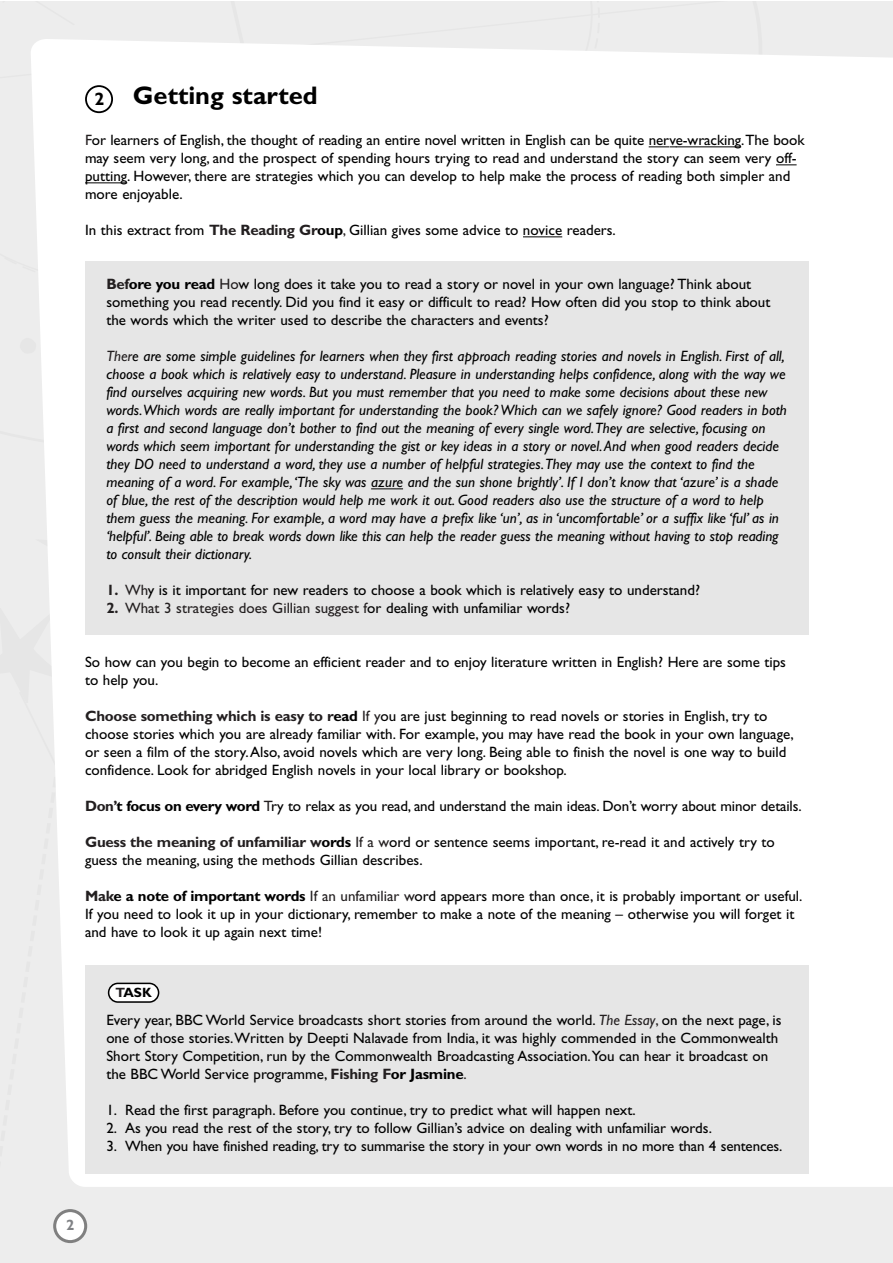
<style>
.page{position:relative;width:893px;height:1263px;background:#fff}
.page>*{position:absolute;margin:0;border:0;box-sizing:border-box;transform-origin:0 0}
.t1{font:700 25.5px "Gill Sans";color:#000}
.t2{font:700 18px "Gill Sans";color:#000}
.t3{font:15px/18px "Gill Sans";color:#000}
.t4{font:italic 15px/18px "Gill Sans";color:#000}
.t5{font:15px "Gill Sans";color:#231f20}
.t6{font:700 15px "Gill Sans";color:#808285}
.t7{font:700 13.5px "Gill Sans";color:#000}
.s1{color:#231f20}
.s2{font-weight:700;color:#231f20}
.s3{font-weight:700}
.s4{color:#000}
.s5{font-style:italic;color:#231f20}
</style>
<div class="page">
<div style="left:0;top:2px;width:892px;height:1261px;background:#ededed"></div>
<div style="left:31px;top:39px;width:861px;height:1148px;background:#fff"></div>
<svg style="left:53px;top:1209px;width:34px;height:34px"></svg>
<div style="left:85px;top:262px;width:723px;height:373px;background:#e6e6e6"></div>
<div style="left:85px;top:965px;width:723px;height:209px;background:#e6e6e6"></div>
<div style="left:587px;top:92px;width:114px;height:170px;background:#fff"></div>
<hr style="left:675px;top:146px;width:66px;height:1px;background:#000">
<svg style="left:776px;top:164px;width:20px;height:1px"></svg>
<hr style="left:85px;top:182px;width:42px;height:1px;background:#000">
<svg style="left:523px;top:236px;width:39px;height:1px"></svg>
<svg style="left:371px;top:488px;width:32px;height:1px"></svg>
<svg style="left:108px;top:983px;width:51px;height:20px"></svg>
<svg style="left:85px;top:85px;width:28px;height:28px"></svg>
<h1 class="t1" style="left:133px;top:87px;width:186px">Getting started</h1>
<p class="t3" style="left:85px;top:133px;width:721px"><span class="s1">F</span>or learners of English, the thought of reading an entire novel written in English can be quite nerve-wracking.The book may seem very long, and the prospect of spending hours trying to read and understand the story can seem very off&shy;putting. However, there are strategies which you can develop to help make the process of reading both simpler and more enjoyable.</p>
<p class="t3" style="left:85px;top:223px;width:532px">In this extract from <span class="s2">The Reading Gr</span><span class="s3">oup</span><span class="s1">,</span> Gillian gives some advice to novice readers.</p>
<p class="t2" style="left:95px;top:93px;width:11px">2</p>
<p class="t3" style="left:106px;top:277px;width:665px"><span class="s2">Bef</span><span class="s3">ore you read</span> <span class="s1">Ho</span>w long does it take you to read a story or novel in your own language? Think about something you read recently. Did you find it easy or difficult to read? How often did you stop to think about the words which the writer used to describe the characters and events?</p>
<p class="t4" style="left:106px;top:349px;width:682px"><span class="s1">Ther</span>e are some simple guidelines for learners when they first approach reading stories and novels in English. First of all, choose a book which is relatively easy to understand. Pleasure in understanding helps confidence, along with the way we find ourselves acquiring new words. But you must remember that you need to make some decisions about these new words.Which words are really important for understanding the book? Which can we safely ignore? Good readers in both a first and second language don’t bother to find out the meaning of every single word.They are selective, focusing on words which seem important for understanding the gist or key ideas in a story or novel.And when good readers decide they DO need to understand a word, they use a number of helpful strategies.They may use the context to find the meaning of a word. For example,‘The sky was azure and the sun shone brightly’. If I don’t know that ‘azure’ is a shade of blue, the rest of the description would help me work it out. Good readers also use the structure of a word to help them guess the meaning. For example, a word may have a prefix like ‘un’, as in ‘uncomfortable’ or a suffix like ‘ful’ as in ‘helpful’. Being able to break words down like this can help the reader guess the meaning without having to stop reading to consult their dictionary.</p>
<p class="t3" style="left:106px;top:583px;width:595px"><span class="s2">1.</span> <span class="s1">Wh</span>y is it important for new readers to choose a book which is relatively easy to understand?</p>
<p class="t5" style="left:106px;top:603px;width:465px"><span class="s3">2.</span> What 3 strategies does Gillian suggest f<span class="s4">or dealing with unfamiliar words?</span></p>
<p class="t3" style="left:85px;top:655px;width:702px">So how can you begin to become an efficient reader and to enjoy literature written in English? Here are some tips to help you.</p>
<p class="t3" style="left:85px;top:709px;width:710px"><span class="s2">Choose something which is easy to r</span><span class="s3">ead</span> <span class="s1">If y</span>ou are just beginning to read novels or stories in English, try to choose stories which you are already familiar with. For example, you may have read the book in your own language, or seen a film of the story.Also, avoid novels which are very long. Being able to finish the novel is one way to build confidence. Look for abridged English novels in your local library or bookshop.</p>
<p class="t3" style="left:85px;top:799px;width:718px"><span class="s2">Don’</span><span class="s3">t focus on every word</span> <span class="s1">T</span>ry to relax as you read, and understand the main ideas. Don’t worry about minor details.</p>
<p class="t3" style="left:85px;top:835px;width:691px"><span class="s2">Guess the meaning of unfamiliar w</span><span class="s3">ords</span> <span class="s1">If a w</span>ord or sentence seems important, re-read it and actively try to guess the meaning, using the methods Gillian describes.</p>
<p class="t3" style="left:85px;top:889px;width:719px"><span class="s2">Mak</span><span class="s3">e a note of important words</span> <span class="s1">If an unfamiliar w</span>ord appears more than once, it is probably important or useful.<br>If you need to look it up in your dictionary, remember to make a note of the meaning – otherwise you will forget it and have to look it up again next time!</p>
<p class="t7" style="left:115px;top:988px;width:38px"><span class="s1">T</span>ASK</p>
<p class="t3" style="left:106px;top:1012px;width:676px">Every year, BBC World Service broadcasts short stories from around the world. <span class="s5">The Essay</span><span class="s1">,</span> on the next page, is one of those stories.Written by Deepti Nalavade from India, it was highly commended in the Commonwealth Short Story Competition, run by the Commonwealth Broadcasting Association.You can hear it broadcast on the BBC World Service programme, <span class="s2">Fishing F</span><span class="s3">or Jasmine</span><span class="s1">.</span></p>
<p class="t3" style="left:106px;top:1102px;width:530px">1. Read the first paragraph. Before you continue, try to predict what will happen next.</p>
<p class="t3" style="left:106px;top:1120px;width:607px">2. As you read the rest of the story, try to follow Gillian’s advice on dealing with unfamiliar words.</p>
<p class="t3" style="left:106px;top:1138px;width:677px">3. When you have finished reading, try to summarise the story in your own words in no more than 4 sentences.</p>
<p class="t6" style="left:66px;top:1220px;width:10px">2</p>
</div>
